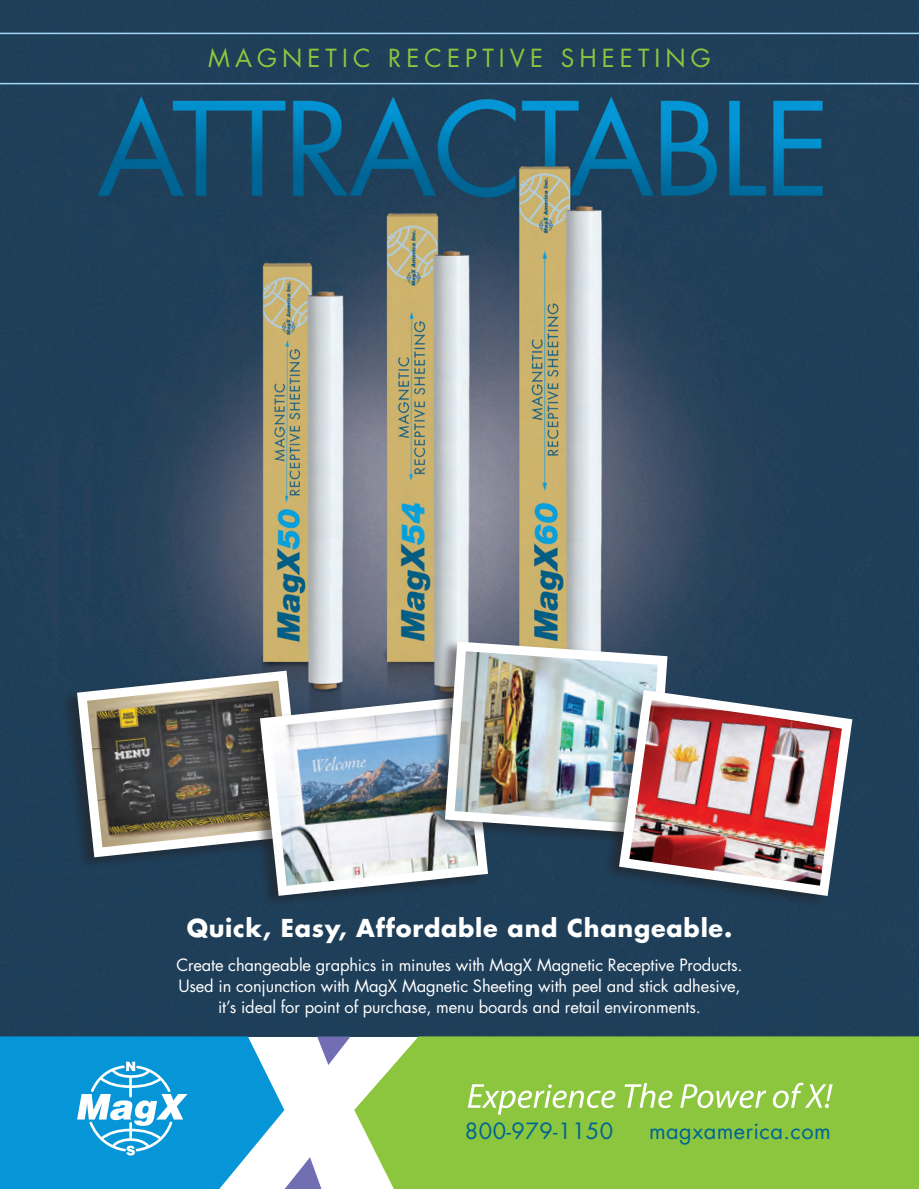
<style>
.page{position:relative;width:919px;height:1189px;background:#fff}
.page>*{position:absolute;margin:0;border:0;box-sizing:border-box;transform-origin:0 0}
.t1{font:24.3px "Futura";letter-spacing:.21em;color:#8bc63e}
.t2{font:700 24px "Futura";letter-spacing:.03em;color:#fff}
.t3{font:21.75px "Futura";letter-spacing:.02em;color:#006494}
.t4{font:16.5px/21px "Futura";letter-spacing:-.01em;color:#fff;text-align:center}
</style>
<div class="page">
<img style="left:0;top:0;width:919px;height:1036px">
<div style="left:61px;top:668px;width:242px;height:201px;background:#1e3e59"></div>
<svg style="left:72px;top:666px;width:10px;height:174px"></svg>
<div style="left:244px;top:693px;width:243px;height:215px;background:#1e3f59"></div>
<svg style="left:267px;top:891px;width:226px;height:10px"></svg>
<img style="left:82px;top:646px;width:521px;height:245px">
<img style="left:440px;top:637px;width:232px;height:202px">
<div style="left:603px;top:687px;width:249px;height:221px;background:#231f20;opacity:.54"></div>
<img style="left:614px;top:685px;width:243px;height:216px">
<hr style="left:0;top:83px;width:919px;height:1px;background:#a3d8f4">
<hr style="left:0;top:33px;width:919px;height:1px;background:#a3d8f4">
<div style="left:354px;top:1036px;width:565px;height:153px;background:#8bc63e"></div>
<svg style="left:468px;top:1084px;width:147px;height:30px"></svg>
<svg style="left:624px;top:1083px;width:48px;height:25px"></svg>
<svg style="left:680px;top:1084px;width:86px;height:24px"></svg>
<svg style="left:773px;top:1082px;width:59px;height:26px"></svg>
<svg style="left:0;top:1036px;width:350px;height:153px"></svg>
<h1 class="t1" style="left:208px;top:41px;width:504px">MAGNETIC RECEPTIVE SHEETING</h1>
<h2 class="t2" style="left:187px;top:911px;width:547px">Quick, Easy, Affordable and Changeable.</h2>
<p class="t4" style="left:176px;top:954px;width:567px">Create changeable graphics in minutes with MagX Magnetic Receptive Products.<br>Used in conjunction with MagX Magnetic Sheeting with peel and stick adhesive, it’s ideal for point of purchase, menu boards and retail environments.</p>
<h3 class="t3" style="left:465px;top:1116px;width:150px">800-979-1150</h3>
<h3 class="t3" style="left:649px;top:1116px;width:183px">magxamerica.com</h3>
</div>
